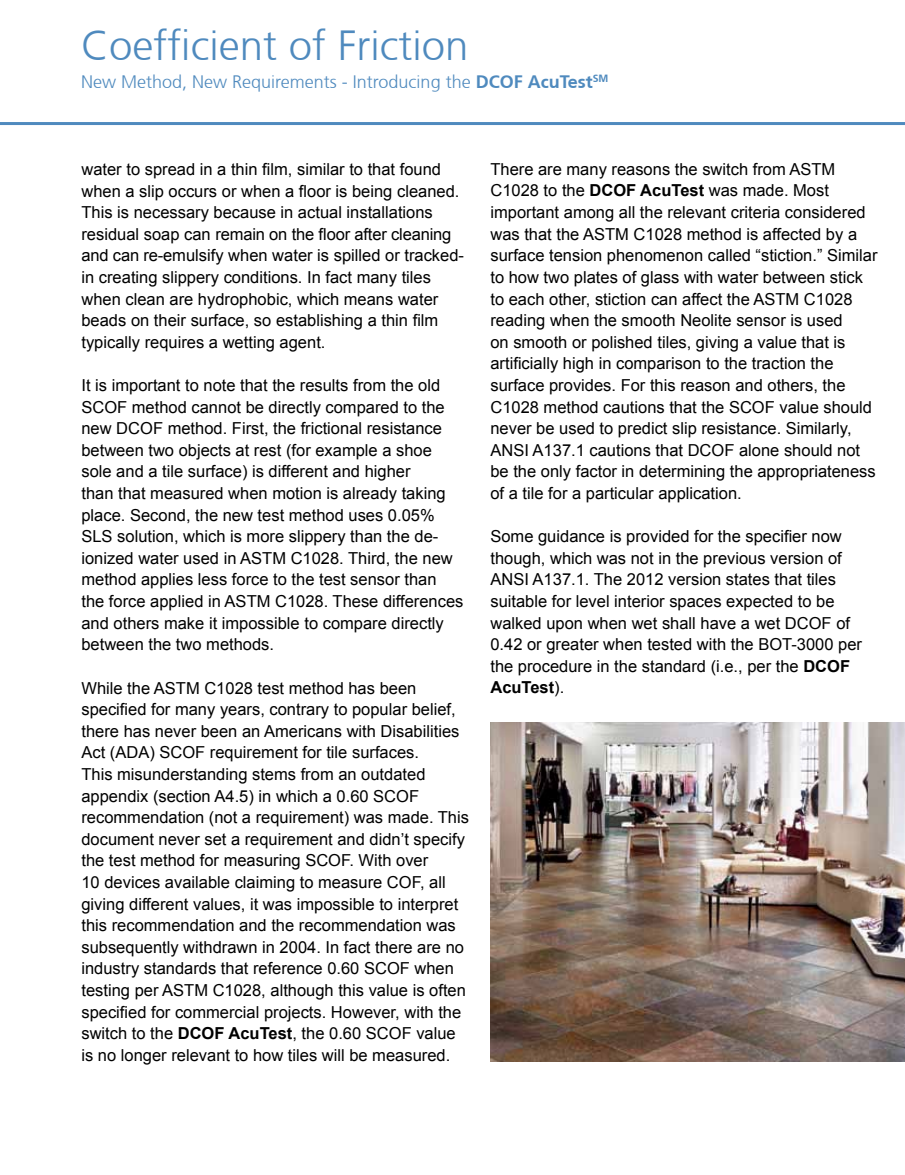
<style>
.page{position:relative;width:905px;height:1175px;background:#fff}
.page>*{position:absolute;margin:0;border:0;box-sizing:border-box;transform-origin:0 0}
.t1{font:300 42px "Frutiger CE";color:#4f8abe}
.t2{font:300 18px "Frutiger CE";color:#4f8abe}
.t3{font:16.5px/21.6px "Arial";color:#000}
.s1{font-weight:700}
</style>
<div class="page">
<img style="left:490px;top:722px;width:414px;height:339px">
<hr style="left:0;top:122px;width:904px;height:3px;background:#4f8abe">
<h1 class="t1" style="left:81px;top:21px;width:389px">Coefficient of Friction</h1>
<p class="t2" style="left:81px;top:71px;width:529px">New Method, New Requirements - Introducing the <span class="s1">DCOF AcuTest</span><sup>SM</sup></p>
<p class="t3" style="left:81px;top:158px;width:384px">water to spread in a thin film, similar to that found when a slip occurs or when a floor is being cleaned.<br>This is necessary because in actual installations residual soap can remain on the floor after cleaning and can re-emulsify when water is spilled or tracked&shy;in creating slippery conditions. In fact many tiles when clean are hydrophobic, which means water beads on their surface, so establishing a thin film typically requires a wetting agent.</p>
<p class="t3" style="left:81px;top:374px;width:383px">It is important to note that the results from the old SCOF method cannot be directly compared to the new DCOF method. First, the frictional resistance between two objects at rest (for example a shoe sole and a tile surface) is different and higher<br>than that measured when motion is already taking place. Second, the new test method uses 0.05% SLS solution, which is more slippery than the de&shy;ionized water used in ASTM C1028. Third, the new method applies less force to the test sensor than the force applied in ASTM C1028. These differences and others make it impossible to compare directly between the two methods.</p>
<p class="t3" style="left:81px;top:677px;width:389px">While the ASTM C1028 test method has been specified for many years, contrary to popular belief, there has never been an Americans with Disabilities Act (ADA) SCOF requirement for tile surfaces.<br>This misunderstanding stems from an outdated appendix (section A4.5) in which a 0.60 SCOF recommendation (not a requirement) was made. This document never set a requirement and didn’t specify the test method for measuring SCOF. With over<br>10 devices available claiming to measure COF, all giving different values, it was impossible to interpret this recommendation and the recommendation was subsequently withdrawn in 2004. In fact there are no industry standards that reference 0.60 SCOF when testing per ASTM C1028, although this value is often specified for commercial projects. However, with the switch to the <span class="s1">DCOF AcuTest</span>, the 0.60 SCOF value is no longer relevant to how tiles will be measured.</p>
<p class="t3" style="left:490px;top:158px;width:388px">There are many reasons the switch from ASTM C1028 to the <span class="s1">DCOF AcuTest</span> was made. Most important among all the relevant criteria considered was that the ASTM C1028 method is affected by a surface tension phenomenon called “stiction.” Similar to how two plates of glass with water between stick to each other, stiction can affect the ASTM C1028 reading when the smooth Neolite sensor is used<br>on smooth or polished tiles, giving a value that is artificially high in comparison to the traction the surface provides. For this reason and others, the C1028 method cautions that the SCOF value should never be used to predict slip resistance. Similarly, ANSI A137.1 cautions that DCOF alone should not be the only factor in determining the appropriateness of a tile for a particular application.</p>
<p class="t3" style="left:490px;top:526px;width:373px">Some guidance is provided for the specifier now though, which was not in the previous version of ANSI A137.1. The 2012 version states that tiles suitable for level interior spaces expected to be walked upon when wet shall have a wet DCOF of 0.42 or greater when tested with the BOT-3000 per the procedure in the standard (i.e., per the <span class="s1">DCOF AcuTest</span>).</p>
</div>
